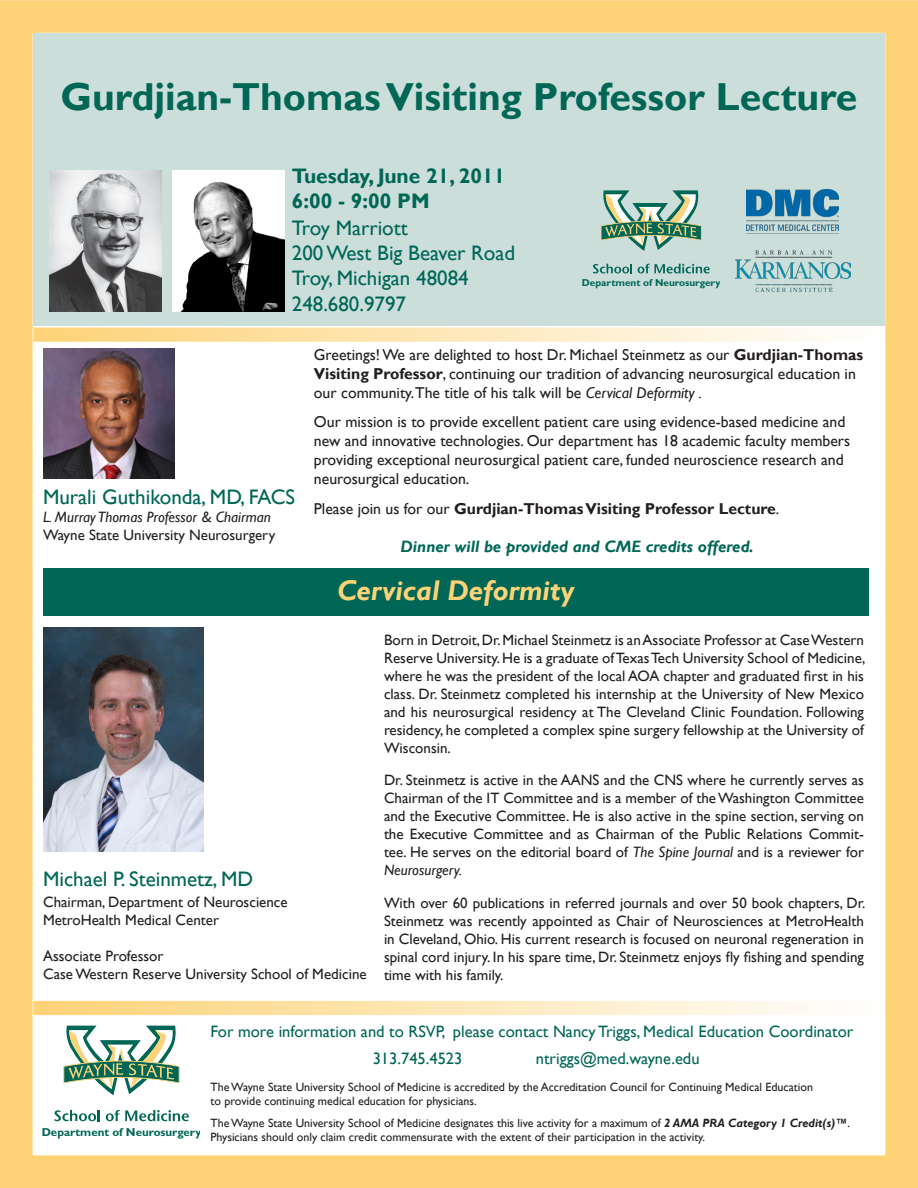
<style>
.page{position:relative;width:918px;height:1188px;background:#fff}
.page>*{position:absolute;margin:0;border:0;box-sizing:border-box;transform-origin:0 0}
.t1{font:700 39px "Gill Sans";color:#006756}
.t2{font:italic 700 28.5px "Gill Sans";color:#fed378}
.t3{font:21px "Gill Sans";color:#006756}
.t4{font:700 21px "Gill Sans";color:#006756}
.t5{font:16.5px "Gill Sans";color:#006756}
.t6{font:italic 700 16.5px "Gill Sans";color:#006756}
.t7{font:15.75px/18.9px "Gill Sans";color:#231f20}
.t8{font:700 15.75px "Gill Sans";color:#231f20}
.t9{font:15px/18px "Gill Sans";color:#231f20;text-align:justify}
.t10{font:italic 15px "Gill Sans";color:#231f20}
.t11{font:12px "Gill Sans";color:#231f20}
.t12{font:700 11.55px "Gill Sans";color:#006756}
.t13{font:700 10.05px "Gill Sans";color:#006756}
.s1{font-weight:700}
.s2{font-style:italic}
.s3{font-weight:400}
.s4{font-weight:700;font-style:italic}
</style>
<div class="page">
<div style="left:33px;top:33px;width:852px;height:293px;background:#ccdeda"></div>
<div style="left:0;top:0;width:918px;height:1188px;border:33px solid #fed378"></div>
<svg style="left:33px;top:328px;width:852px;height:14px;background:#fee8bb"></svg>
<svg style="left:33px;top:1001px;width:852px;height:14px;background:#fee8ba"></svg>
<div style="left:43px;top:568px;width:825px;height:48px;background:#006756"></div>
<img style="left:43px;top:349px;width:132px;height:129px">
<img style="left:172px;top:170px;width:112px;height:141px">
<img style="left:50px;top:170px;width:111px;height:141px">
<svg style="left:54px;top:1110px;width:46px;height:11px"></svg>
<svg style="left:106px;top:1110px;width:83px;height:11px"></svg>
<svg style="left:63px;top:1026px;width:117px;height:69px"></svg>
<img style="left:735px;top:250px;width:115px;height:42px">
<img style="left:747px;top:189px;width:91px;height:45px">
<svg style="left:593px;top:264px;width:39px;height:10px"></svg>
<svg style="left:638px;top:264px;width:72px;height:10px"></svg>
<svg style="left:601px;top:190px;width:101px;height:61px"></svg>
<img style="left:43px;top:627px;width:160px;height:224px">
<p class="t1" style="left:61px;top:73px;width:799px">Gurdjian-Thomas Visiting Professor Lecture</p>
<p class="t4" style="left:292px;top:163px;width:215px">Tuesday, June 21, 2011</p>
<p class="t4" style="left:292px;top:188px;width:139px">6:00 - 9:00 PM</p>
<p class="t3" style="left:292px;top:216px;width:118px">Troy Marriott</p>
<p class="t3" style="left:292px;top:241px;width:225px">200 West Big Beaver Road</p>
<p class="t3" style="left:292px;top:266px;width:178px">Troy, Michigan 48084</p>
<p class="t3" style="left:292px;top:291px;width:116px">248.680.9797</p>
<p class="t13" style="left:582px;top:277px;width:140px">Department of Neurosurgery</p>
<p class="t3" style="left:43px;top:485px;width:254px">Murali Guthikonda, MD, FACS</p>
<p class="t10" style="left:43px;top:508px;width:229px">L. Murray Thomas Professor &amp; Chairman</p>
<p class="t9" style="left:43px;top:526px;width:234px">Wayne State University Neurosurgery</p>
<p class="t7" style="left:314px;top:345px;width:551px">Greetings! We are delighted to host Dr. Michael Steinmetz as our <span class="s1">Gurdjian-Thomas</span></p>
<p class="t7" style="left:314px;top:364px;width:544px"><span class="s1">Visiting Professor</span>, continuing our tradition of advancing neurosurgical education in our community.The title of his talk will be <span class="s2">Cervical Deformity .</span></p>
<p class="t7" style="left:314px;top:413px;width:538px">Our mission is to provide excellent patient care using evidence-based medicine and new and innovative technologies. Our department has 18 academic faculty members providing exceptional neurosurgical patient care, funded neuroscience research and neurosurgical education.</p>
<p class="t8" style="left:314px;top:499px;width:467px"><span class="s3">Please join us for our</span> Gurdjian-Thomas Visiting Professor Lecture<span class="s3">.</span></p>
<p class="t6" style="left:401px;top:537px;width:355px">Dinner will be provided and CME credits offered.</p>
<p class="t2" style="left:337px;top:574px;width:239px">Cervical Deformity</p>
<p class="t3" style="left:43px;top:867px;width:212px">Michael P. Steinmetz, MD</p>
<p class="t9" style="left:43px;top:894px;width:246px">Chairman, Department of Neuroscience</p>
<p class="t9" style="left:43px;top:912px;width:177px">MetroHealth Medical Center</p>
<p class="t9" style="left:43px;top:948px;width:122px">Associate Professor</p>
<p class="t9" style="left:43px;top:966px;width:325px">Case Western Reserve University School of Medicine</p>
<p class="t9" style="left:384px;top:631px;width:483px">Born in Detroit, Dr. Michael Steinmetz is an Associate Professor at Case Western Reserve University. He is a graduate of Texas Tech University School of Medicine, where he was the president of the local AOA chapter and graduated first in his class. Dr. Steinmetz completed his internship at the University of New Mexico and his neurosurgical residency at The Cleveland Clinic Foundation. Following residency, he completed a complex spine surgery fellowship at the University of Wisconsin.</p>
<p class="t9" style="left:384px;top:771px;width:482px">Dr. Steinmetz is active in the AANS and the CNS where he currently serves as Chairman of the IT Committee and is a member of the Washington Committee and the Executive Committee. He is also active in the spine section, serving on the Executive Committee and as Chairman of the Public Relations Commit&shy;tee. He serves on the editorial board of <span class="s2">The Spine Journal</span> and is a reviewer for <span class="s2">Neurosurgery.</span></p>
<p class="t9" style="left:384px;top:894px;width:483px">With over 60 publications in referred journals and over 50 book chapters, Dr.<br>Steinmetz was recently appointed as Chair of Neurosciences at MetroHealth in Cleveland, Ohio. His current research is focused on neuronal regeneration in spinal cord injury. In his spare time, Dr. Steinmetz enjoys fly fishing and spending time with his family.</p>
<p class="t12" style="left:42px;top:1125px;width:161px">Department of Neurosurgery</p>
<p class="t5" style="left:210px;top:1022px;width:644px">For more information and to RSVP, please contact Nancy Triggs, Medical Education Coordinator</p>
<p class="t5" style="left:373px;top:1049px;width:91px">313.745.4523</p>
<p class="t5" style="left:536px;top:1049px;width:165px">ntriggs@med.wayne.edu</p>
<p class="t11" style="left:210px;top:1080px;width:604px">The Wayne State University School of Medicine is accredited by the Accreditation Council for Continuing Medical Education</p>
<p class="t11" style="left:210px;top:1094px;width:268px">to provide continuing medical education for physicians.</p>
<p class="t11" style="left:210px;top:1116px;width:641px">The Wayne State University School of Medicine designates this live activity for a maximum of <span class="s4">2 AMA PRA Category 1 Credit(s)™</span>.</p>
<p class="t11" style="left:210px;top:1130px;width:496px">Physicians should only claim credit commensurate with the extent of their participation in the activity.</p>
</div>
